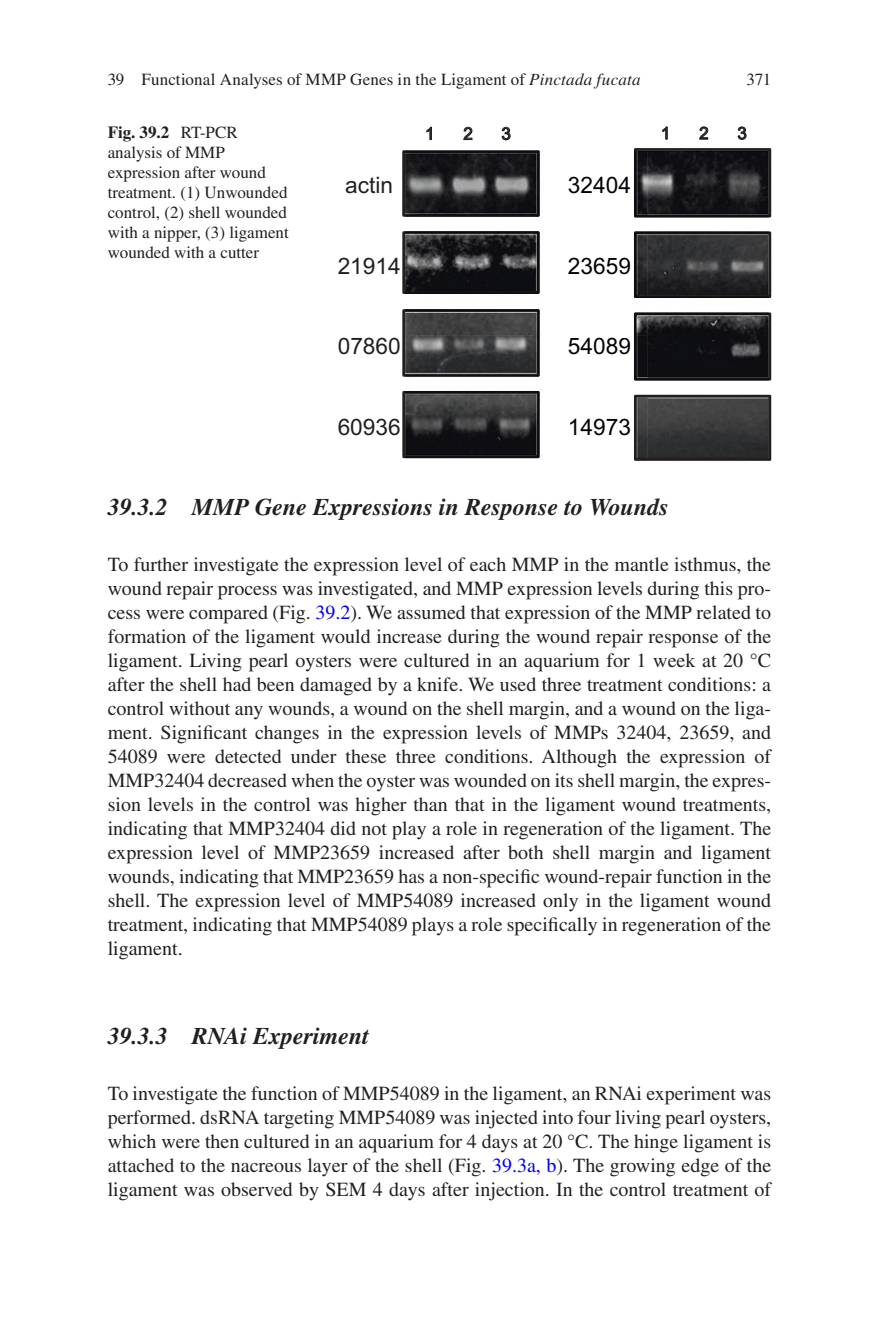
<style>
.page{position:relative;width:879px;height:1333px;background:#fff}
.page>*{position:absolute;margin:0;border:0;box-sizing:border-box;transform-origin:0 0}
.t1{font:italic 700 24px "Mnjhjw Times LT Std";color:#231f20}
.t2{font:22.6px "Fycttk Arial";color:#231f20}
.t3{font:22.6px "Fycttk Arial";color:#020405}
.t4{font:20px/24px "Gqvvll Times LT Std";color:#231f20;text-align:justify}
.t5{font:17px/20px "Gqvvll Times LT Std";color:#231f20}
.t6{font:700 17px "Xwlpgd Times LT Std";color:#231f20}
.t7{font:17px "Fycttk Arial";color:#231f20}
.s1{font-family:"Qjcscx Times LT Std";font-style:italic}
.s2{font-family:"Gqvvll Times LT Std";font-weight:400}
.s3{color:#0000fa}
</style>
<div class="page">
<svg style="left:426px;top:127px;width:6px;height:13px"></svg>
<svg style="left:463px;top:127px;width:9px;height:13px"></svg>
<svg style="left:501px;top:127px;width:10px;height:13px"></svg>
<svg style="left:402px;top:150px;width:138px;height:67px"></svg>
<svg style="left:402px;top:231px;width:3px;height:63px"></svg>
<svg style="left:402px;top:309px;width:3px;height:68px"></svg>
<svg style="left:402px;top:391px;width:3px;height:67px"></svg>
<svg style="left:634px;top:148px;width:137px;height:69px"></svg>
<img style="left:539px;top:217px;width:230px;height:241px">
<img style="left:568px;top:257px;width:62px;height:17px">
<img style="left:569px;top:338px;width:61px;height:16px">
<img style="left:570px;top:418px;width:60px;height:17px">
<img style="left:405px;top:151px;width:135px;height:66px">
<img style="left:405px;top:231px;width:134px;height:63px">
<img style="left:405px;top:309px;width:134px;height:68px">
<img style="left:405px;top:391px;width:134px;height:67px">
<img style="left:634px;top:151px;width:135px;height:66px">
<img style="left:634px;top:231px;width:135px;height:67px">
<img style="left:634px;top:312px;width:135px;height:68px">
<svg style="left:634px;top:395px;width:137px;height:66px;background:#39383a"></svg>
<svg style="left:662px;top:126px;width:6px;height:14px"></svg>
<svg style="left:699px;top:126px;width:9px;height:14px"></svg>
<svg style="left:737px;top:126px;width:9px;height:14px"></svg>
<p class="t5" style="left:108px;top:69px;width:534px">39 Functional Analyses of MMP Genes in the Ligament of <span class="s1">Pinctada fucata</span></p>
<p class="t5" style="left:746px;top:69px;width:26px">371</p>
<p class="t6" style="left:108px;top:122px;width:132px">Fig. 39.2 <span class="s2">RT-PCR</span></p>
<p class="t7" style="left:661px;top:122px;width:11px">1</p>
<p class="t7" style="left:699px;top:122px;width:11px">2</p>
<p class="t7" style="left:737px;top:122px;width:11px">3</p>
<p class="t5" style="left:108px;top:142px;width:183px">analysis of MMP expression after wound treatment. (1) Unwounded control, (2) shell wounded with a nipper, (3) ligament wounded with a cutter</p>
<p class="t7" style="left:425px;top:122px;width:11px">1</p>
<p class="t7" style="left:463px;top:122px;width:11px">2</p>
<p class="t7" style="left:501px;top:122px;width:11px">3</p>
<p class="t3" style="left:568px;top:170px;width:65px">32404</p>
<p class="t2" style="left:345px;top:170px;width:50px">actin</p>
<p class="t2" style="left:338px;top:250px;width:65px">21914</p>
<p class="t3" style="left:568px;top:250px;width:65px">23659</p>
<p class="t2" style="left:338px;top:331px;width:65px">07860</p>
<p class="t2" style="left:338px;top:411px;width:65px">60936</p>
<p class="t3" style="left:568px;top:331px;width:65px">54089</p>
<p class="t3" style="left:568px;top:411px;width:65px">14973</p>
<p class="t1" style="left:108px;top:493px;width:562px">39.3.2 MMP Gene Expressions in Response to Wounds</p>
<p class="t4" style="left:108px;top:552px;width:665px">To further investigate the expression level of each MMP in the mantle isthmus, the wound repair process was investigated, and MMP expression levels during this pro&shy;cess were compared (Fig. <span class="s3">39.2</span>). We assumed that expression of the MMP related to formation of the ligament would increase during the wound repair response of the ligament. Living pearl oysters were cultured in an aquarium for 1 week at 20 °C after the shell had been damaged by a knife. We used three treatment conditions: a control without any wounds, a wound on the shell margin, and a wound on the liga&shy;ment. Significant changes in the expression levels of MMPs 32404, 23659, and 54089 were detected under these three conditions. Although the expression of MMP32404 decreased when the oyster was wounded on its shell margin, the expres&shy;sion levels in the control was higher than that in the ligament wound treatments, indicating that MMP32404 did not play a role in regeneration of the ligament. The expression level of MMP23659 increased after both shell margin and ligament wounds, indicating that MMP23659 has a non-specific wound-repair function in the shell. The expression level of MMP54089 increased only in the ligament wound treatment, indicating that MMP54089 plays a role specifically in regeneration of the ligament.</p>
<p class="t1" style="left:108px;top:1021px;width:263px">39.3.3 RNAi Experiment</p>
<p class="t4" style="left:108px;top:1080px;width:665px">To investigate the function of MMP54089 in the ligament, an RNAi experiment was performed. dsRNA targeting MMP54089 was injected into four living pearl oysters, which were then cultured in an aquarium for 4 days at 20 °C. The hinge ligament is attached to the nacreous layer of the shell (Fig. <span class="s3">39.3a, b</span>). The growing edge of the ligament was observed by SEM 4 days after injection. In the control treatment of</p>
</div>
